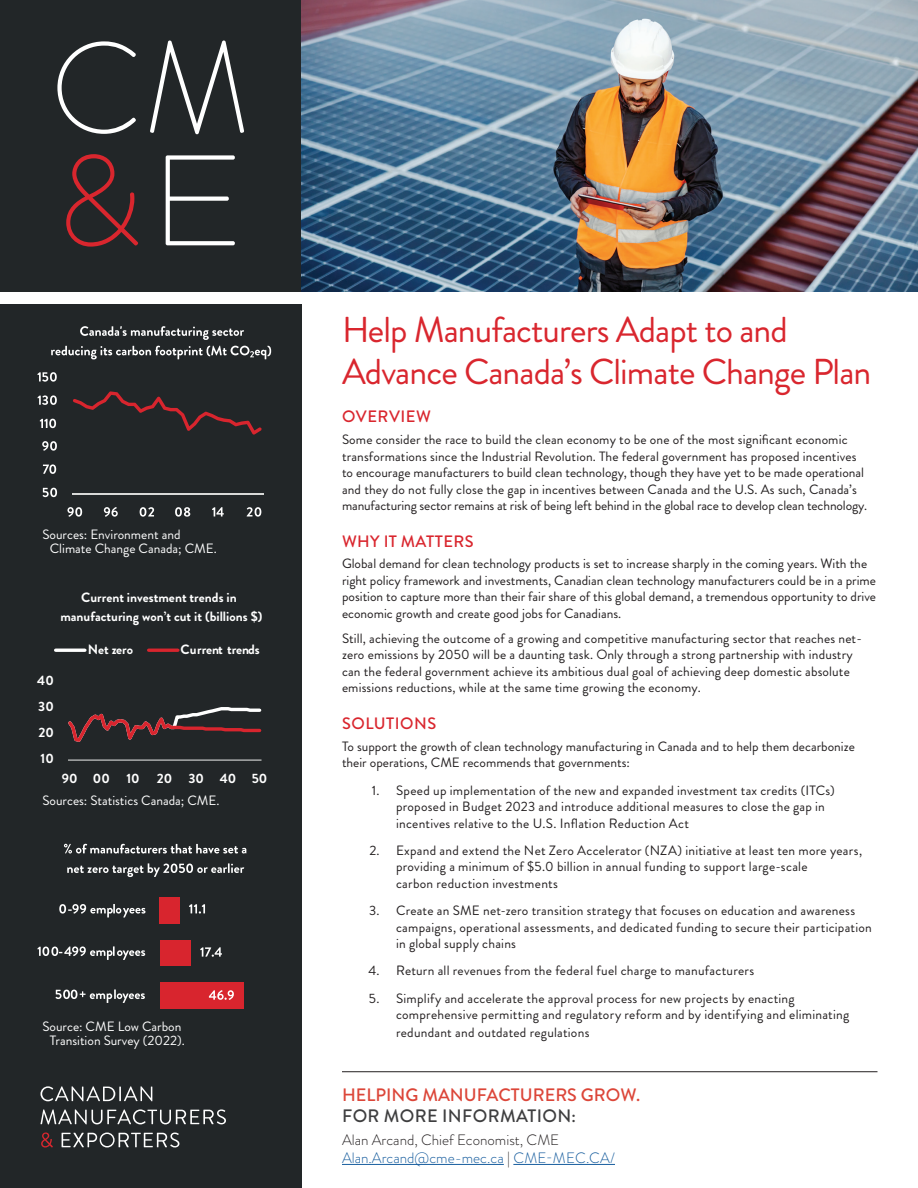
<style>
.page{position:relative;width:918px;height:1188px;background:#fff}
.page>*{position:absolute;margin:0;border:0;box-sizing:border-box;transform-origin:0 0}
.t1{font:36px/42px "Brandon Grotesque";letter-spacing:-.025em;color:#d9262e}
.t2{font:500 18px "Brandon Grotesque";color:#dc4639}
.t3{font:500 18px "Brandon Grotesque";letter-spacing:.02em;color:#3e3e3f}
.t4{font:500 16.5px "Brandon Grotesque";letter-spacing:.03em;color:#d9262e}
.t5{font:300 15px/18px "Brandon Grotesque";color:#175d9e}
.t6{font:13.5px/16.5px "Brandon Grotesque";letter-spacing:.01em;color:#231f20}
.t7{font:13.5px/14.5px "Brandon Grotesque";color:#fff}
.t8{font:700 13.5px/19.5px "Brandon Grotesque";color:#fff;text-align:center}
.s1{color:#231f20}
</style>
<div class="page">
<div style="left:0;top:304px;width:302px;height:884px;background:#222628"></div>
<div style="left:0;top:0;width:302px;height:292px;background:#222628"></div>
<svg style="left:41px;top:1086px;width:111px;height:15px"></svg>
<svg style="left:40px;top:1109px;width:186px;height:15px"></svg>
<svg style="left:41px;top:1133px;width:12px;height:15px"></svg>
<svg style="left:62px;top:1133px;width:117px;height:14px"></svg>
<svg style="left:57px;top:41px;width:79px;height:93px"></svg>
<svg style="left:150px;top:40px;width:94px;height:94px"></svg>
<svg style="left:66px;top:154px;width:72px;height:93px"></svg>
<svg style="left:166px;top:155px;width:69px;height:90px"></svg>
<img style="left:302px;top:0;width:616px;height:292px">
<hr style="left:342px;top:1071px;width:536px;height:1px;background:#231f20">
<hr style="left:68px;top:760px;width:194px;height:1px;background:#d8d9d8">
<svg style="left:68px;top:707px;width:194px;height:35px"></svg>
<hr style="left:56px;top:649px;width:29px;height:3px;background:#fff">
<hr style="left:149px;top:649px;width:29px;height:3px;background:#d8252e">
<hr style="left:72px;top:493px;width:191px;height:2px;background:#d8d9d8">
<svg style="left:73px;top:391px;width:189px;height:44px"></svg>
<svg style="left:43px;top:488px;width:14px;height:9px"></svg>
<svg style="left:43px;top:464px;width:13px;height:10px"></svg>
<svg style="left:42px;top:441px;width:15px;height:10px"></svg>
<svg style="left:40px;top:419px;width:16px;height:9px"></svg>
<svg style="left:38px;top:395px;width:19px;height:10px"></svg>
<svg style="left:37px;top:372px;width:20px;height:10px"></svg>
<svg style="left:67px;top:507px;width:15px;height:10px"></svg>
<svg style="left:104px;top:507px;width:14px;height:10px"></svg>
<svg style="left:140px;top:507px;width:14px;height:10px"></svg>
<svg style="left:175px;top:507px;width:15px;height:10px"></svg>
<svg style="left:212px;top:507px;width:12px;height:10px"></svg>
<svg style="left:247px;top:507px;width:14px;height:10px"></svg>
<svg style="left:80px;top:326px;width:164px;height:14px"></svg>
<svg style="left:51px;top:346px;width:220px;height:13px"></svg>
<div style="left:160px;top:982px;width:84px;height:27px;background:#d8252e"></div>
<div style="left:160px;top:897px;width:20px;height:26px;background:#d8252e"></div>
<svg style="left:189px;top:904px;width:16px;height:10px"></svg>
<svg style="left:200px;top:947px;width:22px;height:10px"></svg>
<svg style="left:209px;top:990px;width:25px;height:10px"></svg>
<svg style="left:59px;top:904px;width:87px;height:13px"></svg>
<svg style="left:37px;top:946px;width:108px;height:14px"></svg>
<svg style="left:55px;top:989px;width:90px;height:14px"></svg>
<svg style="left:64px;top:844px;width:182px;height:10px"></svg>
<svg style="left:67px;top:863px;width:177px;height:14px"></svg>
<div style="left:160px;top:940px;width:31px;height:26px;background:#d8252e"></div>
<hr style="left:342px;top:1164px;width:162px;height:1px;background:#175d9e">
<hr style="left:513px;top:1164px;width:102px;height:1px;background:#175d9e">
<p class="t7" style="left:50px;top:527px;width:169px;text-indent:-8px">Sources: Environment and<br>Climate Change Canada; CME.</p>
<p class="t8" style="left:60px;top:588px;width:204px">Current investment trends in manufacturing won’t cut it (billions $)</p>
<p class="t8" style="left:88px;top:639px;width:47px">Net zero</p>
<p class="t8" style="left:181px;top:639px;width:81px">Current trends</p>
<p class="t8" style="left:37px;top:671px;width:18px">40</p>
<p class="t8" style="left:38px;top:697px;width:17px">30</p>
<p class="t8" style="left:38px;top:723px;width:17px">20</p>
<p class="t8" style="left:41px;top:749px;width:15px">10</p>
<p class="t8" style="left:62px;top:768px;width:79px">90 00 10</p>
<p class="t8" style="left:157px;top:768px;width:112px">20 30 40 50</p>
<p class="t7" style="left:42px;top:793px;width:179px">Sources: Statistics Canada; CME.</p>
<p class="t7" style="left:42px;top:1019px;width:144px;text-align:center">Source: CME Low Carbon<br>Transition Survey (2022).</p>
<h1 class="t1" style="left:342px;top:309px;width:531px">Help Manufacturers Adapt to and<br>Advance Canada’s Climate Change Plan</h1>
<p class="t4" style="left:342px;top:405px;width:90px">OVERVIEW</p>
<p class="t6" style="left:342px;top:431px;width:527px">Some consider the race to build the clean economy to be one of the most significant economic transformations since the Industrial Revolution. The federal government has proposed incentives to encourage manufacturers to build clean technology, though they have yet to be made operational and they do not fully close the gap in incentives between Canada and the U.S. As such, Canada’s manufacturing sector remains at risk of being left behind in the global race to develop clean technology.</p>
<p class="t4" style="left:342px;top:529px;width:133px">WHY IT MATTERS</p>
<p class="t6" style="left:342px;top:556px;width:536px">Global demand for clean technology products is set to increase sharply in the coming years. With the right policy framework and investments, Canadian clean technology manufacturers could be in a prime position to capture more than their fair share of this global demand, a tremendous opportunity to drive economic growth and create good jobs for Canadians.</p>
<p class="t6" style="left:342px;top:630px;width:521px">Still, achieving the outcome of a growing and competitive manufacturing sector that reaches net&shy;zero emissions by 2050 will be a daunting task. Only through a strong partnership with industry can the federal government achieve its ambitious dual goal of achieving deep domestic absolute emissions reductions, while at the same time growing the economy.</p>
<p class="t4" style="left:342px;top:712px;width:96px">SOLUTIONS</p>
<p class="t6" style="left:342px;top:738px;width:514px">To support the growth of clean technology manufacturing in Canada and to help them decarbonize their operations, CME recommends that governments:</p>
<p class="t6" style="left:396px;top:782px;width:440px;text-indent:-24px">1. Speed up implementation of the new and expanded investment tax credits (ITCs) proposed in Budget 2023 and introduce additional measures to close the gap in incentives relative to the U.S. Inflation Reduction Act</p>
<p class="t6" style="left:396px;top:842px;width:468px;text-indent:-27px">2. Expand and extend the Net Zero Accelerator (NZA) initiative at least ten more years, providing a minimum of $5.0 billion in annual funding to support large-scale<br>carbon reduction investments</p>
<p class="t6" style="left:396px;top:902px;width:477px;text-indent:-27px">3. Create an SME net-zero transition strategy that focuses on education and awareness campaigns, operational assessments, and dedicated funding to secure their participation in global supply chains</p>
<p class="t6" style="left:368px;top:963px;width:387px">4. Return all revenues from the federal fuel charge to manufacturers</p>
<p class="t6" style="left:396px;top:990px;width:455px;text-indent:-27px">5. Simplify and accelerate the approval process for new projects by enacting comprehensive permitting and regulatory reform and by identifying and eliminating</p>
<p class="t6" style="left:396px;top:1024px;width:195px">redundant and outdated regulations</p>
<h2 class="t2" style="left:342px;top:1082px;width:300px">HELPING MANUFACTURERS GROW.</h2>
<h2 class="t3" style="left:342px;top:1104px;width:235px">FOR MORE INFORMATION:</h2>
<p class="t5" style="left:342px;top:1131px;width:275px"><span class="s1">Alan Arcand, Chief Economist, CME<br></span>Alan.Arcand@cme-mec.ca <span class="s1">|</span> CME-MEC.CA/</p>
</div>
